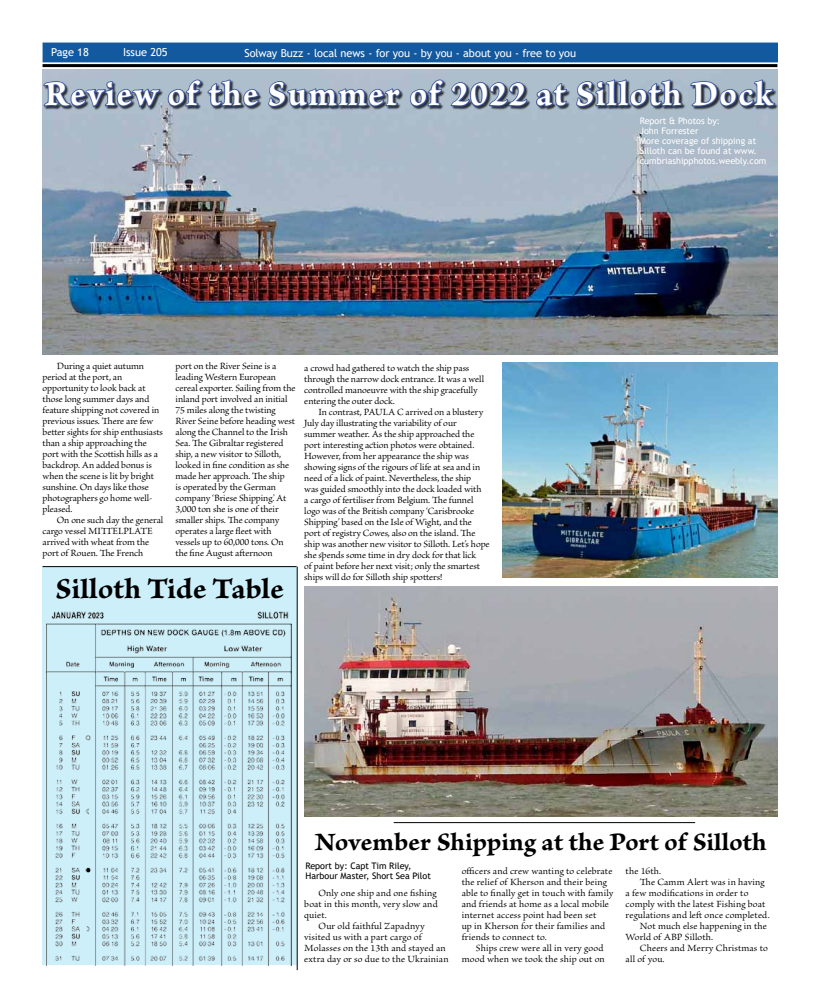
<style>
.page{position:relative;width:820px;height:1007px;background:#fff}
.page>*{position:absolute;margin:0;border:0;box-sizing:border-box;transform-origin:0 0}
.t1{font:36px "Brioso Pro Bold Capt";letter-spacing:.045em;color:#fff;scale:.95 1}
.t2{font:30px "Brioso Pro Bold Capt";letter-spacing:.005em;color:#000}
.t3{font:26px "Brioso Pro Bold Capt";letter-spacing:.005em;color:#000}
.t4{font:11px "Trebuchet MS";letter-spacing:-.005em;color:#fff}
.t5{font:10px/11px "Brioso Pro";color:#000}
.t6{font:10px "Brioso Pro";letter-spacing:.02em;color:#000}
.t7{font:9px/10px "Trebuchet MS";color:#fff}
.t8{font:9px/10px "Trebuchet MS";color:#000}
</style>
<div class="page">
<img style="left:43px;top:69px;width:734px;height:285px">
<hr style="left:43px;top:64px;width:734px;height:3px;background:#000">
<div style="left:43px;top:43px;width:734px;height:19px;background:#13599f"></div>
<div style="left:43px;top:566px;width:254px;height:398px;background:#cdeffa"></div>
<hr style="left:297px;top:566px;width:1px;height:403px;background:#000">
<hr style="left:43px;top:566px;width:253px;height:1px;background:#000">
<hr style="left:393px;top:822px;width:301px;height:1px;background:#000">
<img style="left:46px;top:611px;width:245px;height:353px">
<div style="left:44px;top:80px;width:734px;height:31px;background:#000;opacity:.75"></div>
<svg style="left:43px;top:62px;width:118px;height:96px;background:#96a4b7"></svg>
<svg style="left:167px;top:78px;width:93px;height:80px;background:#93a3b7"></svg>
<svg style="left:266px;top:67px;width:135px;height:91px;background:#98a7bb"></svg>
<svg style="left:409px;top:78px;width:119px;height:30px;background:#697997"></svg>
<svg style="left:534px;top:62px;width:148px;height:46px;background:#79889f"></svg>
<svg style="left:689px;top:79px;width:86px;height:119px;background:#90a2b7"></svg>
<img style="left:304px;top:586px;width:473px;height:230px">
<img style="left:502px;top:362px;width:275px;height:216px">
<p class="t4" style="left:51px;top:45px;width:39px">Page 18</p>
<p class="t4" style="left:123px;top:45px;width:46px">Issue 205</p>
<p class="t4" style="left:244px;top:46px;width:333px">Solway Buzz - local news - for you - by you - about you - free to you</p>
<p class="t1" style="left:44px;top:72px;width:768px">Review of the Summer of 2022 at Silloth Dock</p>
<p class="t5" style="left:175px;top:361px;width:121px">port on the River Seine is a leading Western European cereal exporter. Sailing from the inland port involved an initial<br>75 miles along the twisting<br>River Seine before heading west along the Channel to the Irish<br>Sea. The Gibraltar registered ship, a new visitor to Silloth, looked in fine condition as she made her approach. The ship<br>is operated by the German company ‘Briese Shipping’. At<br>3,000 ton she is one of their smaller ships. The company operates a large fleet with vessels up to 60,000 tons. On the fine August afternoon</p>
<p class="t5" style="left:57px;top:361px;width:89px">During a quiet autumn</p>
<p class="t5" style="left:43px;top:372px;width:81px">period at the port, an</p>
<p class="t5" style="left:43px;top:383px;width:105px">opportunity to look back at</p>
<p class="t5" style="left:43px;top:394px;width:108px">those long summer days and</p>
<p class="t5" style="left:43px;top:405px;width:118px">feature shipping not covered in</p>
<p class="t5" style="left:43px;top:416px;width:112px">previous issues. There are few</p>
<p class="t5" style="left:43px;top:427px;width:122px">better sights for ship enthusiasts</p>
<p class="t5" style="left:43px;top:438px;width:106px">than a ship approaching the</p>
<p class="t5" style="left:43px;top:449px;width:117px">port with the Scottish hills as a</p>
<p class="t5" style="left:43px;top:460px;width:111px">backdrop. An added bonus is</p>
<p class="t5" style="left:43px;top:471px;width:113px">when the scene is lit by bright</p>
<p class="t5" style="left:43px;top:482px;width:108px">sunshine. On days like those</p>
<p class="t5" style="left:43px;top:493px;width:111px">photographers go home well-</p>
<p class="t5" style="left:43px;top:504px;width:31px">pleased.</p>
<p class="t5" style="left:57px;top:515px;width:108px">On one such day the general</p>
<p class="t5" style="left:43px;top:526px;width:112px">cargo vessel MITTELPLATE</p>
<p class="t5" style="left:43px;top:537px;width:108px">arrived with wheat from the</p>
<p class="t5" style="left:43px;top:548px;width:102px">port of Rouen. The French</p>
<p class="t5" style="left:304px;top:362px;width:166px">a crowd had gathered to watch the ship pass</p>
<p class="t5" style="left:304px;top:373px;width:181px">through the narrow dock entrance. It was a well</p>
<p class="t5" style="left:304px;top:384px;width:175px">controlled manoeuvre with the ship gracefully</p>
<p class="t5" style="left:304px;top:395px;width:92px">entering the outer dock.</p>
<p class="t5" style="left:318px;top:406px;width:166px">In contrast, PAULA C arrived on a blustery</p>
<p class="t5" style="left:304px;top:417px;width:154px">July day illustrating the variability of our</p>
<p class="t5" style="left:304px;top:428px;width:171px">summer weather. As the ship approached the</p>
<p class="t5" style="left:304px;top:439px;width:171px">port interesting action photos were obtained.</p>
<p class="t5" style="left:304px;top:450px;width:166px">However, from her appearance the ship was</p>
<p class="t5" style="left:304px;top:461px;width:177px">showing signs of the rigours of life at sea and in</p>
<p class="t5" style="left:304px;top:472px;width:168px">need of a lick of paint. Nevertheless, the ship</p>
<p class="t5" style="left:304px;top:483px;width:179px">was guided smoothly into the dock loaded with</p>
<p class="t5" style="left:304px;top:494px;width:170px">a cargo of fertiliser from Belgium. The funnel</p>
<p class="t5" style="left:304px;top:505px;width:171px">logo was of the British company ‘Carisbrooke</p>
<p class="t5" style="left:304px;top:516px;width:169px">Shipping’ based on the Isle of Wight, and the</p>
<p class="t5" style="left:304px;top:527px;width:173px">port of registry Cowes, also on the island. The</p>
<p class="t5" style="left:304px;top:538px;width:187px">ship was another new visitor to Silloth. Let’s hope</p>
<p class="t5" style="left:304px;top:549px;width:173px">she spends some time in dry dock for that lick</p>
<p class="t5" style="left:304px;top:560px;width:177px">of paint before her next visit; only the smartest</p>
<p class="t5" style="left:304px;top:571px;width:140px">ships will do for Silloth ship spotters!</p>
<p class="t2" style="left:56px;top:570px;width:229px">Silloth Tide Table</p>
<p class="t7" style="left:639px;top:116px;width:128px">Report &amp; Photos by:<br>John Forrester<br>More coverage of shipping at<br>Silloth can be found at www. cumbriashipphotos.weebly.com</p>
<p class="t3" style="left:315px;top:825px;width:453px">November Shipping at the Port of Silloth</p>
<p class="t8" style="left:305px;top:860px;width:127px">Report by: Capt Tim Riley,<br>Harbour Master, Short Sea Pilot</p>
<p class="t5" style="left:318px;top:887px;width:119px">Only one ship and one fishing</p>
<p class="t5" style="left:304px;top:898px;width:135px">boat in this month, very slow and</p>
<p class="t5" style="left:304px;top:909px;width:24px">quiet.</p>
<p class="t5" style="left:318px;top:920px;width:108px">Our old faithful Zapadnyy</p>
<p class="t5" style="left:304px;top:931px;width:119px">visited us with a part cargo of</p>
<p class="t5" style="left:304px;top:942px;width:143px">Molasses on the 13th and stayed an</p>
<p class="t5" style="left:304px;top:953px;width:146px">extra day or so due to the Ukrainian</p>
<p class="t5" style="left:461px;top:865px;width:152px">officers and crew wanting to celebrate</p>
<p class="t5" style="left:461px;top:876px;width:147px">the relief of Kherson and their being</p>
<p class="t5" style="left:461px;top:887px;width:153px">able to finally get in touch with family</p>
<p class="t5" style="left:461px;top:898px;width:149px">and friends at home as a local mobile</p>
<p class="t6" style="left:461px;top:908px;width:136px">internet access point had been set</p>
<p class="t5" style="left:461px;top:920px;width:145px">up in Kherson for their families and</p>
<p class="t5" style="left:461px;top:931px;width:86px">friends to connect to.</p>
<p class="t6" style="left:476px;top:941px;width:129px">Ships crew were all in very good</p>
<p class="t5" style="left:461px;top:953px;width:145px">mood when we took the ship out on</p>
<p class="t5" style="left:625px;top:865px;width:37px">the 16th.</p>
<p class="t5" style="left:639px;top:876px;width:126px">The Camm Alert was in having</p>
<p class="t6" style="left:625px;top:886px;width:124px">a few modifications in order to</p>
<p class="t5" style="left:625px;top:898px;width:141px">comply with the latest Fishing boat</p>
<p class="t5" style="left:625px;top:909px;width:145px">regulations and left once completed.</p>
<p class="t5" style="left:639px;top:920px;width:129px">Not much else happening in the</p>
<p class="t5" style="left:625px;top:931px;width:89px">World of ABP Silloth.</p>
<p class="t5" style="left:639px;top:942px;width:129px">Cheers and Merry Christmas to</p>
<p class="t5" style="left:625px;top:953px;width:40px">all of you.</p>
</div>
